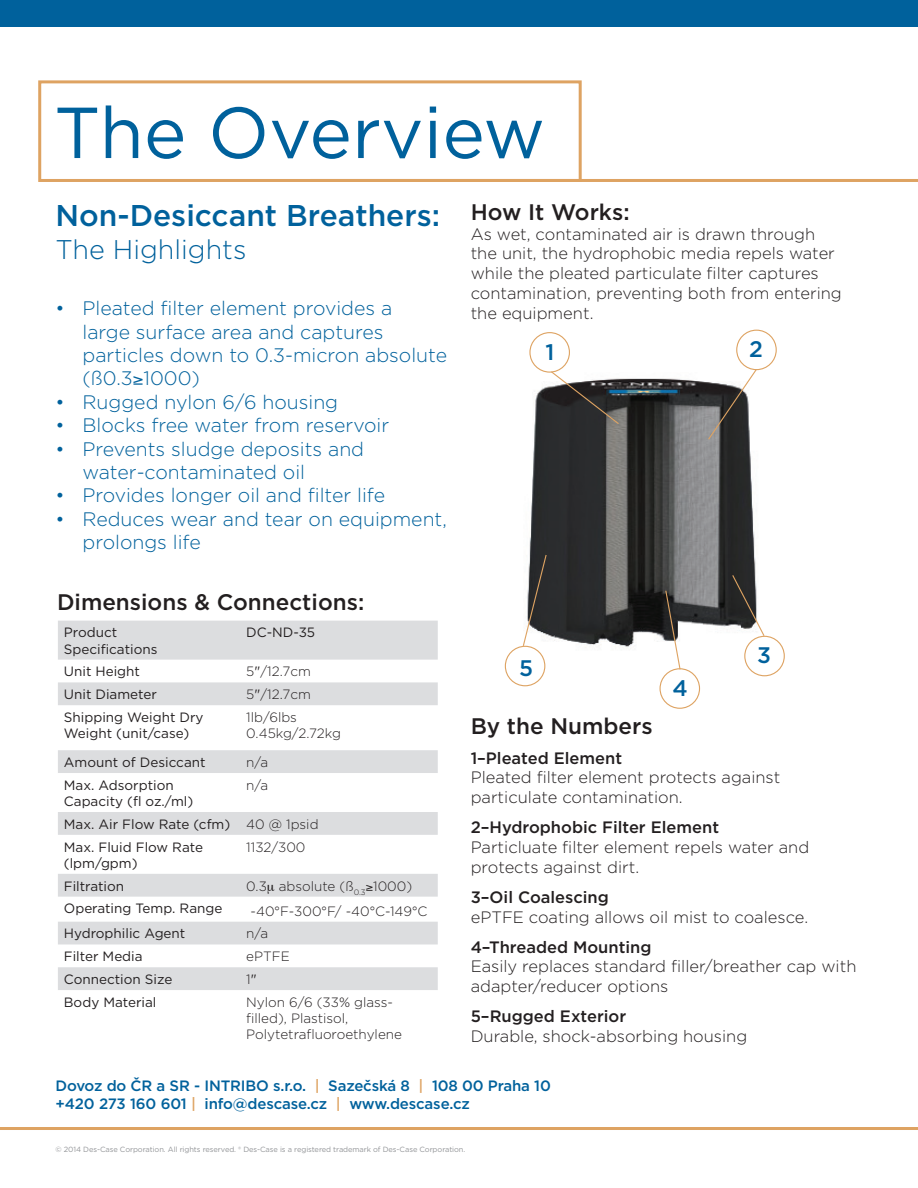
<style>
.page{position:relative;width:918px;height:1188px;background:#fff}
.page>*{position:absolute;margin:0;border:0;box-sizing:border-box;transform-origin:0 0}
.t1{font:72px "Gotham";color:#00619c}
.t2{font:500 30px "Gotham";color:#00619c}
.t3{font:300 27px "Gotham";color:#00619c}
.t4{font:500 22.5px "Gotham";color:#231f20}
.t5{font:500 22.5px "Gotham";color:#00619c}
.t6{font:300 19.5px/23.4px "Gotham";color:#00619c}
.t7{font:300 16.5px/19.8px "Gotham";color:#231f20}
.t8{font:500 16.5px "Gotham";color:#231f20}
.t9{font:500 15px/18px "Gotham";letter-spacing:-.01em;color:#00619c}
.t10{font:13.5px/16.2px "Gotham";color:#231f20}
.t11{font:300 13.5px/16.2px "Gotham";color:#231f20}
.t12{font:7.5px "Gotham";letter-spacing:-.01em;color:#939598}
.s1{font-weight:400}
.s2{font-family:"Helvetica Neue"}
.s3{color:#dea362}
</style>
<div class="page">
<hr style="left:0;top:1127px;width:918px;height:3px;background:#dea362">
<svg style="left:58px;top:621px;width:380px;height:369px"></svg>
<img style="left:508px;top:358px;width:268px;height:346px">
<svg style="left:707px;top:368px;width:51px;height:73px"></svg>
<svg style="left:522px;top:554px;width:25px;height:93px"></svg>
<svg style="left:550px;top:370px;width:70px;height:55px"></svg>
<svg style="left:665px;top:589px;width:16px;height:82px"></svg>
<svg style="left:731px;top:574px;width:35px;height:63px"></svg>
<div style="left:529px;top:332px;width:41px;height:41px;border:1px solid #dea362;border-radius:50%"></div>
<div style="left:736px;top:330px;width:41px;height:40px;border:1px solid #dea362;border-radius:50%"></div>
<div style="left:744px;top:636px;width:41px;height:40px;border:1px solid #dea362;border-radius:50%"></div>
<div style="left:660px;top:668px;width:40px;height:41px;border:1px solid #dea362;border-radius:50%"></div>
<div style="left:505px;top:646px;width:40px;height:40px;border:1px solid #dea362;border-radius:50%"></div>
<div style="left:0;top:0;width:918px;height:27px;background:#00619c"></div>
<div style="left:38px;top:80px;width:544px;height:102px;border:3px solid #dea362"></div>
<hr style="left:310px;top:179px;width:608px;height:3px;background:#dea362">
<svg style="left:268px;top:884px;width:6px;height:9px"></svg>
<p class="t1" style="left:54px;top:86px;width:493px">The Overview</p>
<p class="t2" style="left:56px;top:195px;width:386px">Non-Desiccant Breathers:</p>
<p class="t3" style="left:56px;top:232px;width:193px">The Highlights</p>
<p class="t6" style="left:83px;top:296px;width:366px;text-indent:-27px">• Pleated filter element provides a<br>large surface area and captures particles down to 0.3-micron absolute (ß0.3≥1000)</p>
<p class="t6" style="left:56px;top:390px;width:284px">• Rugged nylon 6/6 housing</p>
<p class="t6" style="left:56px;top:413px;width:335px">• Blocks free water from reservoir</p>
<p class="t6" style="left:83px;top:436px;width:283px;text-indent:-27px">• Prevents sludge deposits and water-contaminated oil</p>
<p class="t6" style="left:56px;top:483px;width:331px">• Provides longer oil and filter life</p>
<p class="t6" style="left:83px;top:507px;width:366px;text-indent:-27px">• Reduces wear and tear on equipment, prolongs life</p>
<p class="t4" style="left:57px;top:587px;width:309px">Dimensions &amp; Connections:</p>
<p class="t10" style="left:64px;top:624px;width:95px">Product<br>Specifications</p>
<p class="t10" style="left:246px;top:624px;width:70px">DC-ND-35</p>
<p class="t10" style="left:64px;top:663px;width:78px">Unit Height</p>
<p class="t11" style="left:246px;top:663px;width:66px">5<span class="s1">"</span>/12.7cm</p>
<p class="t10" style="left:64px;top:686px;width:95px">Unit Diameter</p>
<p class="t11" style="left:246px;top:686px;width:66px">5<span class="s1">"</span>/12.7cm</p>
<p class="t10" style="left:64px;top:709px;width:141px">Shipping Weight Dry<br>Weight (unit/case)</p>
<p class="t11" style="left:246px;top:709px;width:52px">1lb/6lbs</p>
<p class="t11" style="left:246px;top:725px;width:96px">0.45kg/2.72kg</p>
<p class="t10" style="left:64px;top:754px;width:143px">Amount of Desiccant</p>
<p class="t11" style="left:246px;top:754px;width:23px">n/a</p>
<p class="t10" style="left:64px;top:777px;width:131px">Max. Adsorption<br>Capacity (fl oz./ml)</p>
<p class="t11" style="left:246px;top:777px;width:23px">n/a</p>
<p class="t10" style="left:64px;top:816px;width:168px">Max. Air Flow Rate (cfm)</p>
<p class="t11" style="left:246px;top:816px;width:74px">40 @ 1psid</p>
<p class="t10" style="left:64px;top:838px;width:141px">Max. Fluid Flow Rate (lpm/gpm)</p>
<p class="t11" style="left:246px;top:838px;width:61px">1132/300</p>
<p class="t10" style="left:64px;top:877px;width:62px">Filtration</p>
<p class="t11" style="left:246px;top:877px;width:167px">0.3 absolute (ß<sub>0.3</sub>≥1000)</p>
<p class="t10" style="left:64px;top:900px;width:160px">Operating Temp. Range</p>
<p class="t11" style="left:251px;top:902px;width:178px">-40<span class="s2">°</span>F-300<span class="s2">°</span>F/ -40<span class="s2">°</span>C-149<span class="s2">°</span>C</p>
<p class="t10" style="left:64px;top:925px;width:123px">Hydrophilic Agent</p>
<p class="t11" style="left:246px;top:925px;width:23px">n/a</p>
<p class="t10" style="left:64px;top:948px;width:80px">Filter Media</p>
<p class="t11" style="left:246px;top:948px;width:45px">ePTFE</p>
<p class="t10" style="left:64px;top:971px;width:110px">Connection Size</p>
<p class="t11" style="left:246px;top:971px;width:12px">1<span class="s1">"</span></p>
<p class="t10" style="left:64px;top:994px;width:94px">Body Material</p>
<p class="t11" style="left:246px;top:994px;width:157px">Nylon 6/6 (33% glass&shy;filled), Plastisol,<br>Polytetrafluoroethylene</p>
<p class="t4" style="left:471px;top:197px;width:160px">How It Works:</p>
<p class="t7" style="left:471px;top:223px;width:373px">As wet, contaminated air is drawn through the unit, the hydrophobic media repels water while the pleated particulate filter captures contamination, preventing both from entering the equipment.</p>
<p class="t5" style="left:545px;top:337px;width:10px">1</p>
<p class="t5" style="left:749px;top:334px;width:15px">2</p>
<p class="t5" style="left:519px;top:654px;width:16px">5</p>
<p class="t5" style="left:673px;top:673px;width:17px">4</p>
<p class="t5" style="left:757px;top:641px;width:15px">3</p>
<p class="t4" style="left:471px;top:711px;width:184px">By the Numbers</p>
<p class="t8" style="left:471px;top:747px;width:153px">1–Pleated Element</p>
<p class="t7" style="left:471px;top:767px;width:311px">Pleated filter element protects against particulate contamination.</p>
<p class="t8" style="left:471px;top:817px;width:250px">2–Hydrophobic Filter Element</p>
<p class="t7" style="left:471px;top:837px;width:340px">Particluate filter element repels water and protects against dirt.</p>
<p class="t8" style="left:471px;top:886px;width:140px">3–Oil Coalescing</p>
<p class="t7" style="left:471px;top:906px;width:339px">ePTFE coating allows oil mist to coalesce.</p>
<p class="t8" style="left:471px;top:936px;width:182px">4–Threaded Mounting</p>
<p class="t7" style="left:471px;top:956px;width:387px">Easily replaces standard filler/breather cap with adapter/reducer options</p>
<p class="t8" style="left:471px;top:1006px;width:157px">5–Rugged Exterior</p>
<p class="t7" style="left:471px;top:1026px;width:278px">Durable, shock-absorbing housing</p>
<p class="t9" style="left:56px;top:1077px;width:497px">Dovoz do ČR a SR - INTRIBO s.r.o. <span class="s3">|</span> Sazečská 8 <span class="s3">|</span> 108 00 Praha 10 +420 273 160 601 <span class="s3">|</span> info@descase.cz <span class="s3">|</span> www.descase.cz</p>
<p class="t12" style="left:56px;top:1145px;width:411px">© 2014 Des-Case Corporation. All rights reserved. ® Des-Case is a registered trademark of Des-Case Corporation.</p>
</div>
